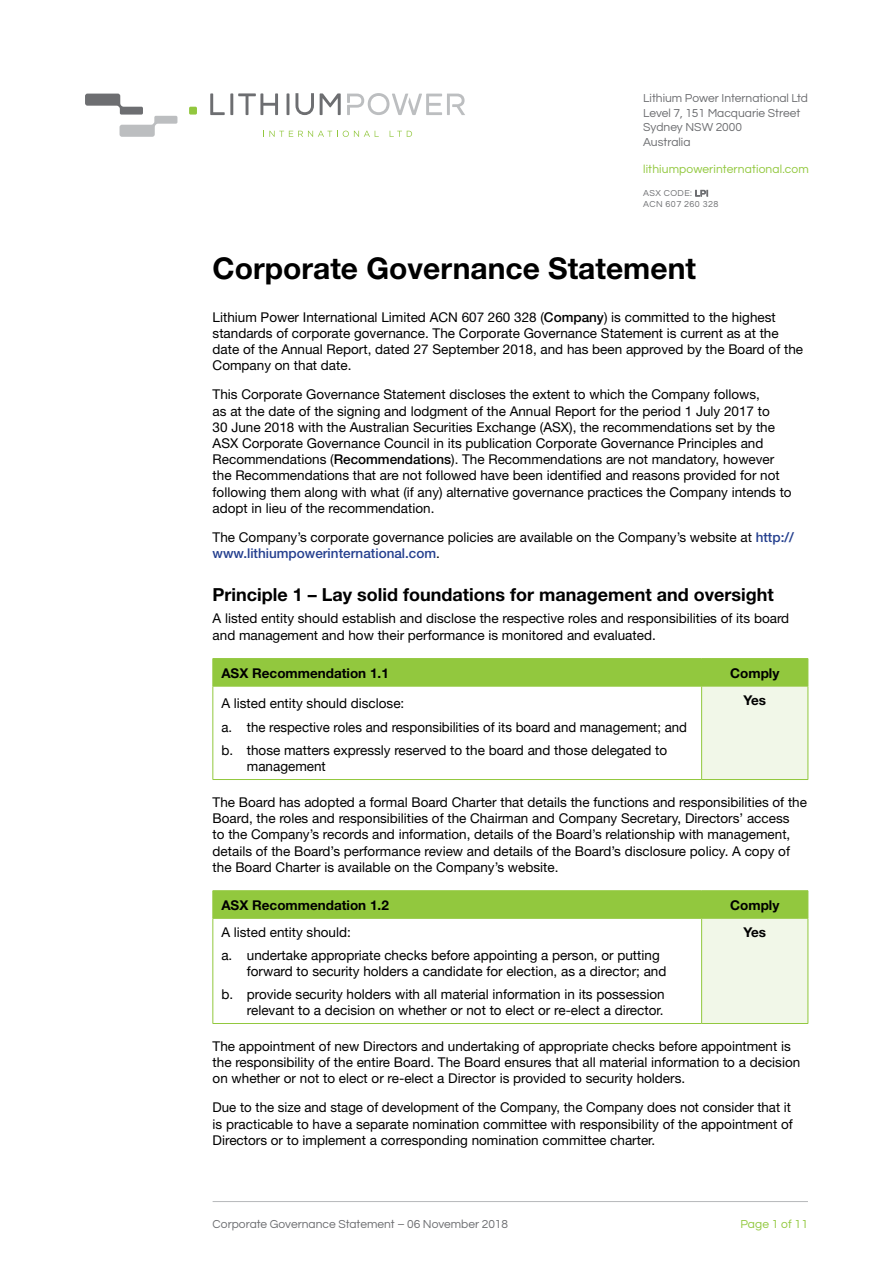
<style>
.page{position:relative;width:893px;height:1263px;background:#fff}
.page>*{position:absolute;margin:0;border:0;box-sizing:border-box;transform-origin:0 0}
.t1{font:700 30px "Helvetica Neue";color:#000}
.t2{font:700 18px "Helvetica Neue";color:#000}
.t3{font:13.5px/16.2px "Helvetica Neue";color:#000}
.t4{font:13.5px/16.2px "Helvetica Neue";color:#000}
.t5{font:700 13.5px "Helvetica Neue";color:#000}
.t6{font:12px/14.4px "Questrial";color:#6d6e71}
.t7{font:12px "Questrial";letter-spacing:.01em;color:#92c83e}
.t8{font:9px/10.8px "Questrial";letter-spacing:.05em;color:#6d6e71}
.s1{font-weight:500}
.s2{font-weight:500;color:#25408f}
</style>
<div class="page">
<hr style="left:213px;top:1201px;width:595px;height:1px;background:#b6b8ba">
<div style="left:702px;top:686px;width:106px;height:93px;background:#f1f7e8"></div>
<hr style="left:213px;top:658px;width:489px;height:1px;background:#92c83e">
<hr style="left:702px;top:658px;width:106px;height:1px;background:#92c83e">
<div style="left:213px;top:659px;width:596px;height:27px;background:#92c83e"></div>
<hr style="left:213px;top:686px;width:489px;height:1px;background:#92c83e">
<hr style="left:213px;top:686px;width:1px;height:93px;background:#92c83e">
<hr style="left:702px;top:686px;width:106px;height:1px;background:#92c83e">
<hr style="left:701px;top:686px;width:1px;height:93px;background:#92c83e">
<hr style="left:808px;top:686px;width:1px;height:93px;background:#92c83e">
<hr style="left:213px;top:779px;width:489px;height:1px;background:#92c83e">
<hr style="left:702px;top:779px;width:106px;height:1px;background:#92c83e">
<div style="left:702px;top:918px;width:106px;height:105px;background:#f1f7e8"></div>
<hr style="left:213px;top:890px;width:489px;height:1px;background:#92c83e">
<hr style="left:702px;top:890px;width:106px;height:1px;background:#92c83e">
<div style="left:213px;top:891px;width:596px;height:27px;background:#92c83e"></div>
<hr style="left:213px;top:918px;width:489px;height:1px;background:#92c83e">
<hr style="left:213px;top:918px;width:1px;height:105px;background:#92c83e">
<hr style="left:702px;top:918px;width:106px;height:1px;background:#92c83e">
<hr style="left:701px;top:918px;width:1px;height:105px;background:#92c83e">
<hr style="left:808px;top:918px;width:1px;height:105px;background:#92c83e">
<hr style="left:213px;top:1023px;width:489px;height:1px;background:#92c83e">
<hr style="left:702px;top:1023px;width:106px;height:1px;background:#92c83e">
<svg style="left:695px;top:190px;width:13px;height:7px"></svg>
<div style="left:189px;top:107px;width:8px;height:8px;background:#92c73e;border-radius:2px"></div>
<svg style="left:85px;top:94px;width:92px;height:43px"></svg>
<svg style="left:263px;top:131px;width:116px;height:6px"></svg>
<svg style="left:390px;top:131px;width:22px;height:6px"></svg>
<svg style="left:210px;top:93px;width:15px;height:22px"></svg>
<hr style="left:230px;top:93px;width:3px;height:22px;background:#6d6e71">
<hr style="left:287px;top:93px;width:2px;height:22px;background:#6d6e71">
<svg style="left:295px;top:93px;width:19px;height:22px"></svg>
<svg style="left:320px;top:93px;width:21px;height:22px"></svg>
<svg style="left:238px;top:93px;width:40px;height:22px"></svg>
<svg style="left:347px;top:93px;width:118px;height:22px"></svg>
<p class="t6" style="left:643px;top:91px;width:166px">Lithium Power International Ltd<br>Level 7, 151 Macquarie Street<br>Sydney NSW 2000<br>Australia</p>
<p class="t7" style="left:643px;top:163px;width:167px">lithiumpowerinternational.com</p>
<p class="t8" style="left:643px;top:188px;width:77px">ASX CODE: LPI<br>ACN 607 260 328</p>
<h1 class="t1" style="left:213px;top:249px;width:485px">Corporate Governance Statement</h1>
<p class="t3" style="left:213px;top:309px;width:592px">Lithium Power International Limited ACN 607 260 328 (<span class="s1">Company</span>) is committed to the highest standards of corporate governance. The Corporate Governance Statement is current as at the date of the Annual Report, dated 27 September 2018, and has been approved by the Board of the Company on that date.</p>
<p class="t3" style="left:213px;top:386px;width:581px">This Corporate Governance Statement discloses the extent to which the Company follows,<br>as at the date of the signing and lodgment of the Annual Report for the period 1 July 2017 to<br>30 June 2018 with the Australian Securities Exchange (ASX), the recommendations set by the ASX Corporate Governance Council in its publication Corporate Governance Principles and Recommendations (<span class="s1">Recommendations</span>). The Recommendations are not mandatory, however the Recommendations that are not followed have been identified and reasons provided for not following them along with what (if any) alternative governance practices the Company intends to adopt in lieu of the recommendation.</p>
<p class="t3" style="left:213px;top:529px;width:583px">The Company’s corporate governance policies are available on the Company’s website at <span class="s2">http:// www.lithiumpowerinternational.com</span>.</p>
<h2 class="t2" style="left:213px;top:583px;width:563px">Principle 1 – Lay solid foundations for management and oversight</h2>
<p class="t3" style="left:213px;top:610px;width:578px">A listed entity should establish and disclose the respective roles and responsibilities of its board and management and how their performance is monitored and evaluated.</p>
<p class="t5" style="left:221px;top:664px;width:169px">ASX Recommendation 1.1</p>
<p class="t5" style="left:730px;top:664px;width:51px">Comply</p>
<p class="t4" style="left:221px;top:691px;width:467px;line-height:24.8px">A listed entity should disclose:<br>a. the respective roles and responsibilities of its board and management; and</p>
<p class="t4" style="left:247px;top:743px;width:422px;text-indent:-26px">b. those matters expressly reserved to the board and those delegated to management</p>
<p class="t5" style="left:743px;top:692px;width:24px">Yes</p>
<p class="t3" style="left:213px;top:794px;width:596px">The Board has adopted a formal Board Charter that details the functions and responsibilities of the Board, the roles and responsibilities of the Chairman and Company Secretary, Directors’ access<br>to the Company’s records and information, details of the Board’s relationship with management, details of the Board’s performance review and details of the Board’s disclosure policy. A copy of the Board Charter is available on the Company’s website.</p>
<p class="t5" style="left:221px;top:897px;width:169px">ASX Recommendation 1.2</p>
<p class="t5" style="left:730px;top:897px;width:51px">Comply</p>
<p class="t3" style="left:221px;top:924px;width:131px">A listed entity should:</p>
<p class="t4" style="left:247px;top:948px;width:421px;text-indent:-26px">a. undertake appropriate checks before appointing a person, or putting forward to security holders a candidate for election, as a director; and</p>
<p class="t4" style="left:221px;top:987px;width:445px;text-align:right">b. provide security holders with all material information in its possession relevant to a decision on whether or not to elect or re-elect a director.</p>
<p class="t5" style="left:743px;top:924px;width:24px">Yes</p>
<p class="t3" style="left:213px;top:1038px;width:589px">The appointment of new Directors and undertaking of appropriate checks before appointment is the responsibility of the entire Board. The Board ensures that all material information to a decision on whether or not to elect or re-elect a Director is provided to security holders.</p>
<p class="t3" style="left:213px;top:1099px;width:582px">Due to the size and stage of development of the Company, the Company does not consider that it is practicable to have a separate nomination committee with responsibility of the appointment of<br>Directors or to implement a corresponding nomination committee charter.</p>
<p class="t6" style="left:213px;top:1217px;width:297px">Corporate Governance Statement – 06 November 2018</p>
<p class="t7" style="left:740px;top:1218px;width:69px">Page 1 of 11</p>
</div>
